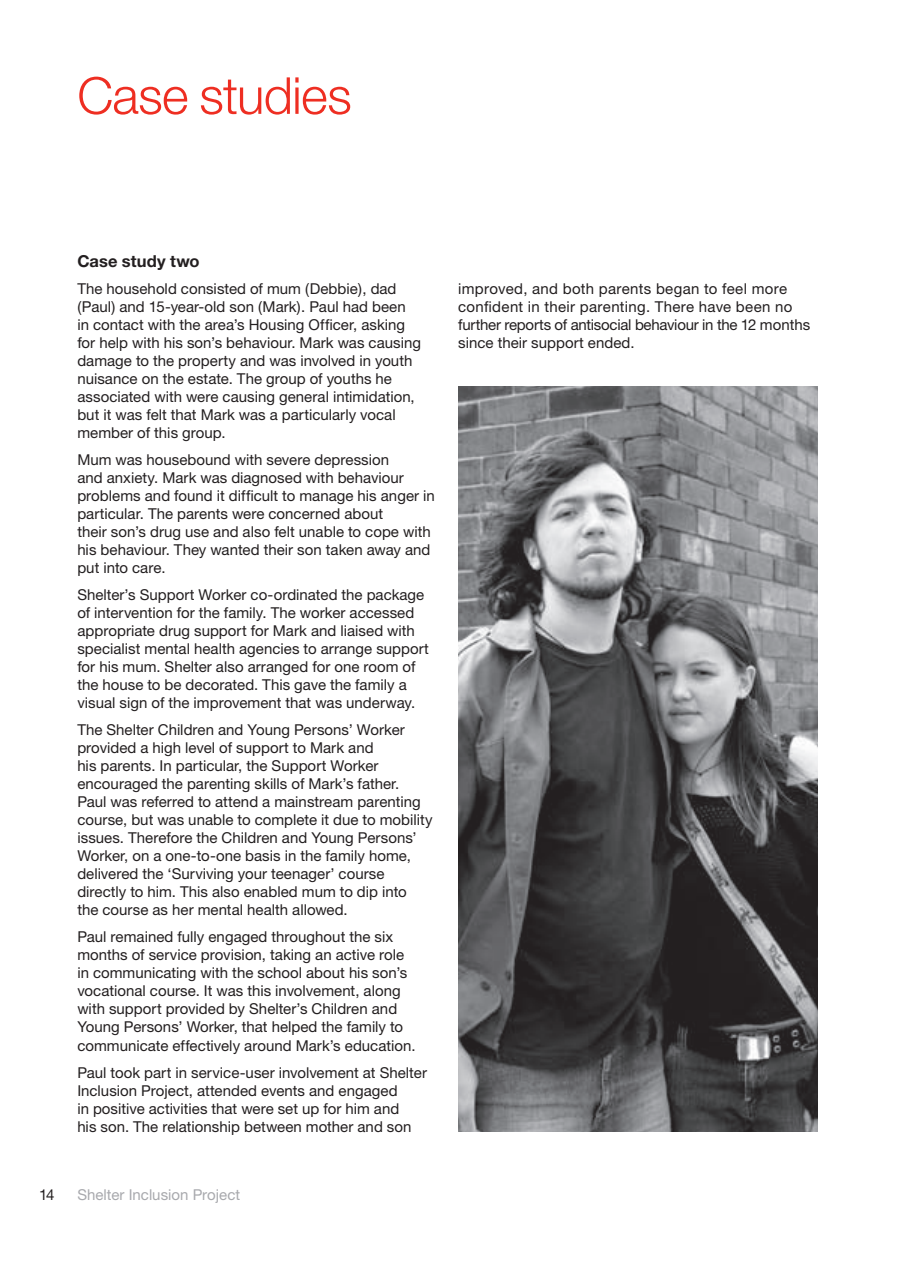
<style>
.page{position:relative;width:897px;height:1265px;background:#fff}
.page>*{position:absolute;margin:0;border:0;box-sizing:border-box;transform-origin:0 0}
.t1{font:300 51px "Helvetica Neue";letter-spacing:-.015em;color:#ee2e22}
.t2{font:700 16.5px "Helvetica Neue";letter-spacing:.005em;color:#231f20}
.t3{font:15px/18px "Helvetica Neue";color:#231f20}
.t4{font:15px "Helvetica Neue";color:#a8a9ad}
</style>
<div class="page">
<img style="left:458px;top:387px;width:359px;height:744px">
<h1 class="t1" style="left:77px;top:64px;width:276px">Case studies</h1>
<p class="t2" style="left:77px;top:251px;width:124px">Case study two</p>
<p class="t3" style="left:77px;top:279px;width:345px">The household consisted of mum (Debbie), dad (Paul) and 15-year-old son (Mark). Paul had been in contact with the area’s Housing Officer, asking for help with his son’s behaviour. Mark was causing damage to the property and was involved in youth nuisance on the estate. The group of youths he associated with were causing general intimidation, but it was felt that Mark was a particularly vocal member of this group.</p>
<p class="t3" style="left:77px;top:450px;width:359px">Mum was housebound with severe depression<br>and anxiety. Mark was diagnosed with behaviour problems and found it difficult to manage his anger in particular. The parents were concerned about<br>their son’s drug use and also felt unable to cope with his behaviour. They wanted their son taken away and put into care.</p>
<p class="t3" style="left:77px;top:585px;width:353px">Shelter’s Support Worker co-ordinated the package of intervention for the family. The worker accessed appropriate drug support for Mark and liaised with specialist mental health agencies to arrange support for his mum. Shelter also arranged for one room of the house to be decorated. This gave the family a visual sign of the improvement that was underway.</p>
<p class="t3" style="left:77px;top:720px;width:356px">The Shelter Children and Young Persons’ Worker provided a high level of support to Mark and<br>his parents. In particular, the Support Worker encouraged the parenting skills of Mark’s father.<br>Paul was referred to attend a mainstream parenting course, but was unable to complete it due to mobility issues. Therefore the Children and Young Persons’ Worker, on a one-to-one basis in the family home, delivered the ‘Surviving your teenager’ course directly to him. This also enabled mum to dip into<br>the course as her mental health allowed.</p>
<p class="t3" style="left:77px;top:927px;width:339px">Paul remained fully engaged throughout the six months of service provision, taking an active role in communicating with the school about his son’s vocational course. It was this involvement, along with support provided by Shelter’s Children and Young Persons’ Worker, that helped the family to communicate effectively around Mark’s education.</p>
<p class="t3" style="left:77px;top:1062px;width:351px">Paul took part in service-user involvement at Shelter Inclusion Project, attended events and engaged<br>in positive activities that were set up for him and<br>his son. The relationship between mother and son</p>
<p class="t3" style="left:39px;top:1184px;width:16px">14</p>
<p class="t4" style="left:77px;top:1185px;width:164px">Shelter Inclusion Project</p>
<p class="t3" style="left:458px;top:279px;width:353px">improved, and both parents began to feel more confident in their parenting. There have been no further reports of antisocial behaviour in the 12 months since their support ended.</p>
</div>
